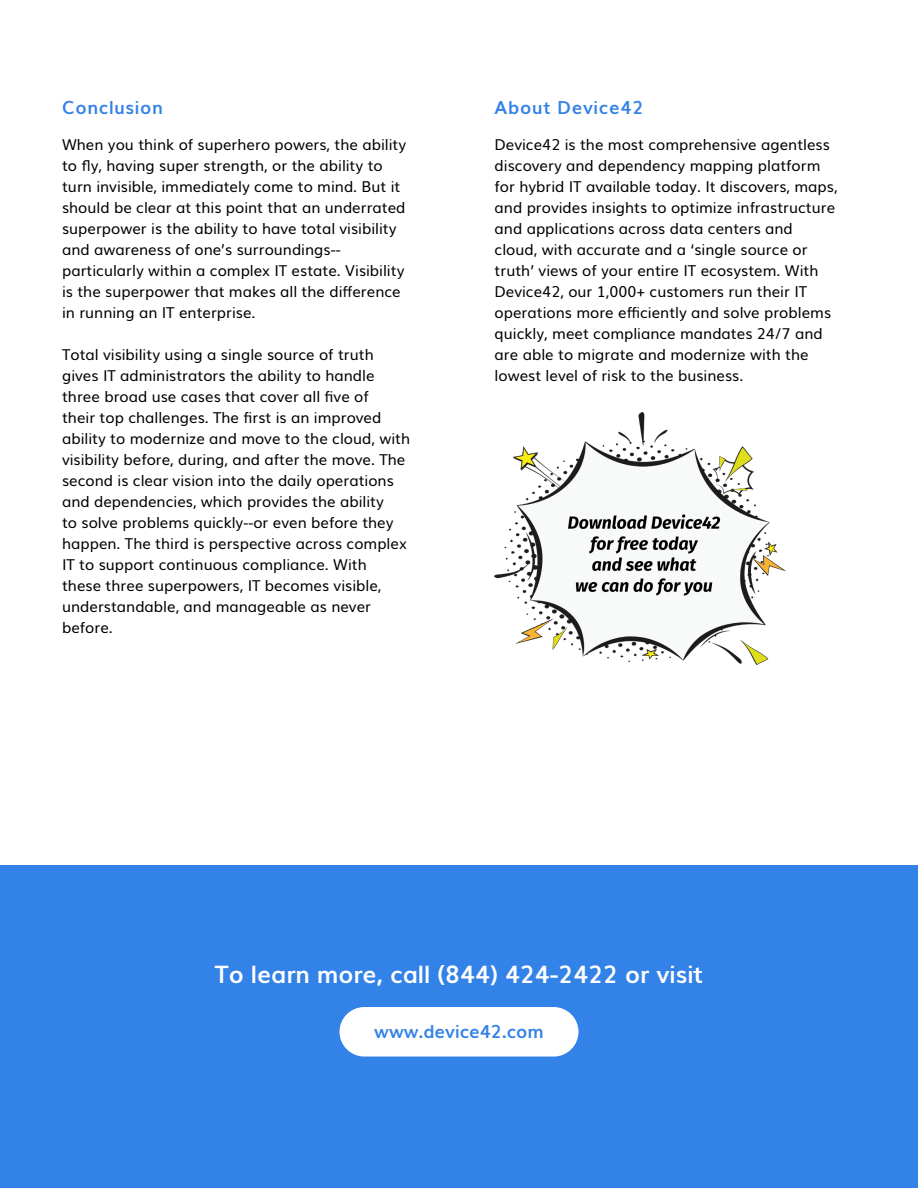
<style>
.page{position:relative;width:918px;height:1188px;background:#fff}
.page>*{position:absolute;margin:0;border:0;box-sizing:border-box;transform-origin:0 0}
.Learn_More_White{font:700 24px "Muli";color:#fff}
.Heading{font:700 18px "Muli";letter-spacing:.04em;color:#3382e8}
.Button_URL{font:700 18px "Muli";color:#3382e8}
.Body_Copy{font:15px/21px "Muli";color:#000}
</style>
<div class="page">
<div style="left:0;top:866px;width:918px;height:322px;background:#3382e8"></div>
<div style="left:339px;top:1007px;width:240px;height:50px;background:#fff;border-radius:25px"></div>
<img style="left:495px;top:413px;width:291px;height:252px">
<p class="Heading" style="left:62px;top:93px;width:102px">Conclusion</p>
<p class="Body_Copy" style="left:62px;top:133px;width:346px">When you think of superhero powers, the ability to fly, having super strength, or the ability to turn invisible, immediately come to mind. But it should be clear at this point that an underrated superpower is the ability to have total visibility and awareness of one’s surroundings-- particularly within a complex IT estate. Visibility is the superpower that makes all the difference in running an IT enterprise.</p>
<p class="Body_Copy" style="left:62px;top:343px;width:350px">Total visibility using a single source of truth gives IT administrators the ability to handle three broad use cases that cover all five of<br>their top challenges. The first is an improved ability to modernize and move to the cloud, with visibility before, during, and after the move. The second is clear vision into the daily operations and dependencies, which provides the ability<br>to solve problems quickly--or even before they happen. The third is perspective across complex IT to support continuous compliance. With<br>these three superpowers, IT becomes visible, understandable, and manageable as never before.</p>
<p class="Heading" style="left:495px;top:93px;width:150px">About Device42</p>
<p class="Body_Copy" style="left:495px;top:133px;width:344px">Device42 is the most comprehensive agentless discovery and dependency mapping platform for hybrid IT available today. It discovers, maps, and provides insights to optimize infrastructure and applications across data centers and cloud, with accurate and a ‘single source or truth’ views of your entire IT ecosystem. With Device42, our 1,000+ customers run their IT operations more efficiently and solve problems quickly, meet compliance mandates 24/7 and are able to migrate and modernize with the lowest level of risk to the business.</p>
<p class="Learn_More_White" style="left:215px;top:956px;width:489px">To learn more, call (844) 424-2422 or visit</p>
<p class="Button_URL" style="left:374px;top:1017px;width:171px">www.device42.com</p>
</div>
